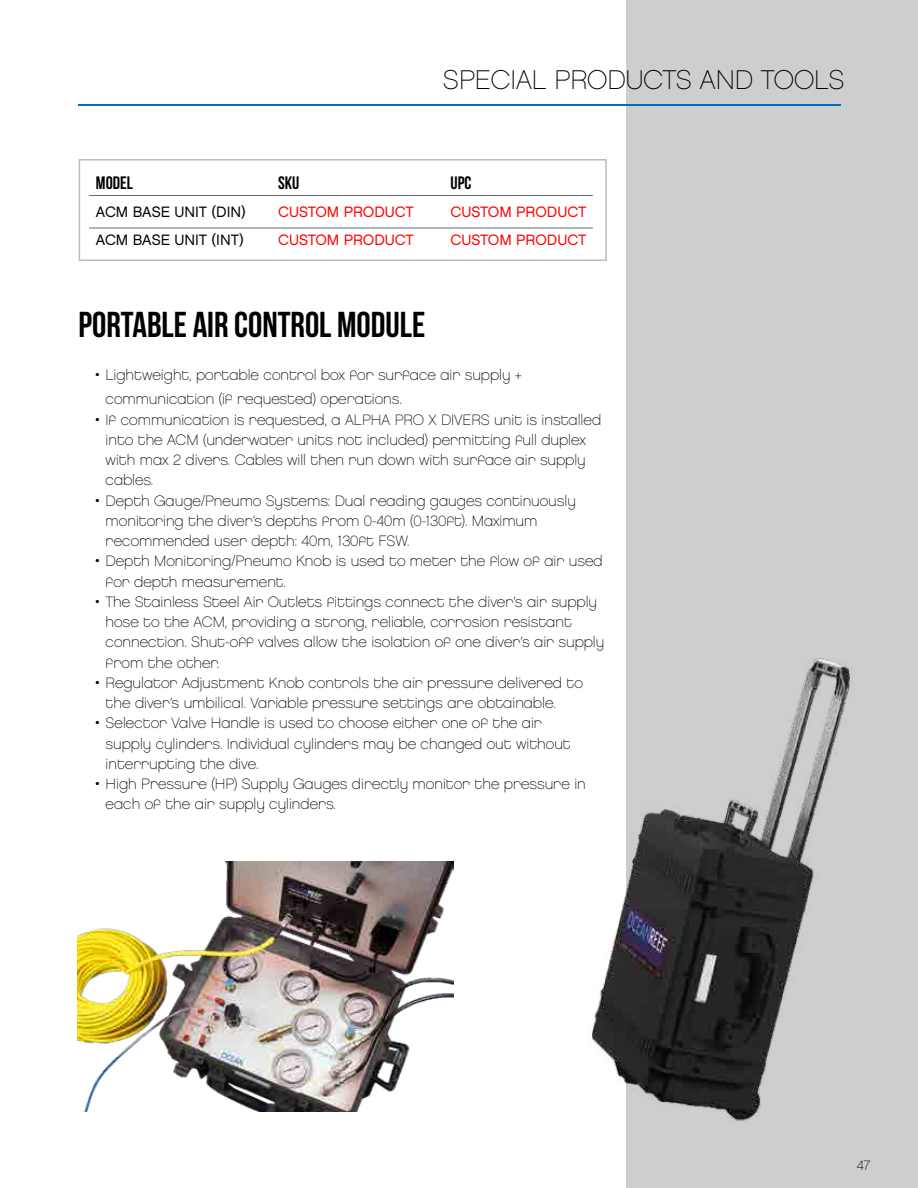
<style>
.page{position:relative;width:918px;height:1188px;background:#fff}
.page>*{position:absolute;margin:0;border:0;box-sizing:border-box;transform-origin:0 0}
.t1{font:36px "Bebas Neue";color:#000}
.t2{font:27px "Chalet Paris Nineteen Sixty";color:#000}
.t3{font:18px "Bebas Neue";color:#000}
.t4{font:15px/20.2px "Chalet Paris Nineteen Eighty";color:#000}
.t5{font:15px/28px "Chalet London Nineteen Eighty";color:#fe0000}
.t6{font:15px/28px "Chalet London Nineteen Eighty";color:#000}
.t7{font:13.5px "Chalet Paris Nineteen Sixty";color:#000}
</style>
<div class="page">
<div style="left:626px;top:0;width:292px;height:1188px;background:#cdced0"></div>
<hr style="left:79px;top:104px;width:762px;height:2px;background:#006fb9">
<div style="left:79px;top:159px;width:528px;height:102px;border:2px solid #bbbdc0"></div>
<hr style="left:89px;top:195px;width:504px;height:1px;background:#6d6e70">
<hr style="left:89px;top:228px;width:504px;height:1px;background:#6d6e70">
<img style="left:77px;top:861px;width:377px;height:251px">
<img style="left:591px;top:658px;width:259px;height:463px">
<h2 class="t2" style="left:443px;top:64px;width:403px">SPECIAL PRODUCTS AND TOOLS</h2>
<p class="t3" style="left:96px;top:173px;width:38px">MODEL</p>
<p class="t6" style="left:96px;top:198px;width:151px">ACM BASE UNIT (DIN)<br>ACM BASE UNIT (INT)</p>
<p class="t3" style="left:278px;top:173px;width:23px">SKU</p>
<p class="t5" style="left:278px;top:198px;width:137px">CUSTOM PRODUCT<br>CUSTOM PRODUCT</p>
<p class="t3" style="left:451px;top:173px;width:22px">UPC</p>
<p class="t5" style="left:451px;top:198px;width:137px">CUSTOM PRODUCT<br>CUSTOM PRODUCT</p>
<h1 class="t1" style="left:79px;top:305px;width:348px">PORTABLE AIR CONTROL MODULE</h1>
<p class="t4" style="left:106px;top:363px;width:418px;line-height:24px;text-indent:-11px">• Lightweight, portable control box for surface air supply + communication (if requested) operations.</p>
<p class="t4" style="left:106px;top:409px;width:497px;text-indent:-11px">• If communication is requested, a ALPHA PRO X DIVERS unit is installed into the ACM (underwater units not included) permitting full duplex with max 2 divers. Cables will then run down with surface air supply cables.</p>
<p class="t4" style="left:106px;top:490px;width:472px;text-indent:-11px">• Depth Gauge/Pneumo Systems: Dual reading gauges continuously monitoring the diver’s depths from 0-40m (0-130ft). Maximum recommended user depth: 40m, 130ft FSW.</p>
<p class="t4" style="left:106px;top:551px;width:499px;text-indent:-11px">• Depth Monitoring/Pneumo Knob is used to meter the flow of air used for depth measurement.</p>
<p class="t4" style="left:106px;top:592px;width:500px;text-indent:-11px">• The Stainless Steel Air Outlets fittings connect the diver’s air supply hose to the ACM, providing a strong, reliable, corrosion resistant connection. Shut-off valves allow the isolation of one diver’s air supply from the other.</p>
<p class="t4" style="left:106px;top:673px;width:479px;text-indent:-11px">• Regulator Adjustment Knob controls the air pressure delivered to the diver’s umbilical. Variable pressure settings are obtainable.</p>
<p class="t4" style="left:106px;top:713px;width:467px;text-indent:-11px">• Selector Valve Handle is used to choose either one of the air supply cylinders. Individual cylinders may be changed out without interrupting the dive.</p>
<p class="t4" style="left:106px;top:774px;width:482px;text-indent:-11px">• High Pressure (HP) Supply Gauges directly monitor the pressure in each of the air supply cylinders.</p>
<p class="t7" style="left:857px;top:1157px;width:15px">47</p>
</div>
